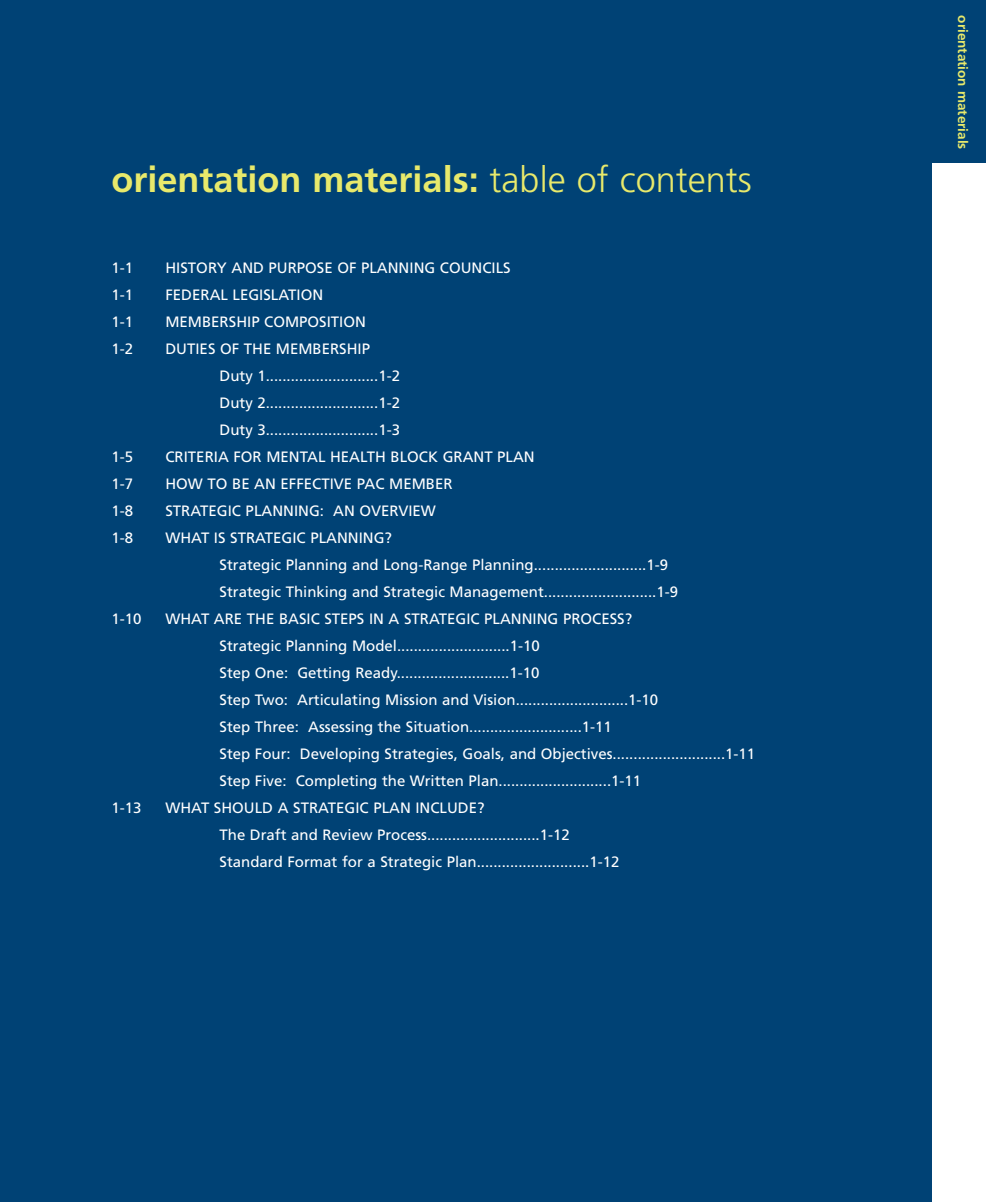
<style>
.page{position:relative;width:986px;height:1202px;background:#004275}
.page>*{position:absolute;margin:0;border:0;box-sizing:border-box;transform-origin:0 0}
.t1{font:700 36px "Frutiger";color:#e8e96b}
.t2{font:15px/27px "Frutiger";color:#fff}
.t3{font:700 13.5px "Frutiger";color:#e8e96b}
.s1{font-weight:300}
</style>
<div class="page">
<div style="left:932px;top:163px;width:54px;height:1039px;background:#fff"></div>
<h1 class="t1" style="left:111px;top:165px;width:641px">orientation materials: <span class="s1">table of contents</span></h1>
<p class="t2" style="left:111px;top:255px;width:23px">1-1</p>
<p class="t2" style="left:165px;top:255px;width:347px">HISTORY AND PURPOSE OF PLANNING COUNCILS</p>
<p class="t2" style="left:111px;top:282px;width:23px">1-1</p>
<p class="t2" style="left:165px;top:282px;width:159px">FEDERAL LEGISLATION</p>
<p class="t2" style="left:111px;top:309px;width:23px">1-1</p>
<p class="t2" style="left:165px;top:309px;width:202px">MEMBERSHIP COMPOSITION</p>
<p class="t2" style="left:111px;top:336px;width:23px">1-2</p>
<p class="t2" style="left:219px;top:336px;width:182px;text-indent:-54px">DUTIES OF THE MEMBERSHIP Duty 1...........................1-2<br>Duty 2...........................1-2<br>Duty 3...........................1-3</p>
<p class="t2" style="left:111px;top:444px;width:23px">1-5</p>
<p class="t2" style="left:165px;top:444px;width:371px">CRITERIA FOR MENTAL HEALTH BLOCK GRANT PLAN</p>
<p class="t2" style="left:111px;top:471px;width:23px">1-7</p>
<p class="t2" style="left:165px;top:471px;width:288px">HOW TO BE AN EFFECTIVE PAC MEMBER</p>
<p class="t2" style="left:111px;top:498px;width:23px">1-8</p>
<p class="t2" style="left:165px;top:498px;width:272px">STRATEGIC PLANNING: AN OVERVIEW</p>
<p class="t2" style="left:111px;top:525px;width:23px">1-8</p>
<p class="t2" style="left:219px;top:525px;width:460px;text-indent:-54px">WHAT IS STRATEGIC PLANNING?<br>Strategic Planning and Long-Range Planning...........................1-9<br>Strategic Thinking and Strategic Management...........................1-9</p>
<p class="t2" style="left:111px;top:606px;width:32px">1-10</p>
<p class="t2" style="left:219px;top:606px;width:537px;text-indent:-54px">WHAT ARE THE BASIC STEPS IN A STRATEGIC PLANNING PROCESS?<br>Strategic Planning Model...........................1-10<br>Step One: Getting Ready...........................1-10<br>Step Two: Articulating Mission and Vision...........................1-10<br>Step Three: Assessing the Situation...........................1-11<br>Step Four: Developing Strategies, Goals, and Objectives...........................1-11<br>Step Five: Completing the Written Plan...........................1-11</p>
<p class="t2" style="left:111px;top:795px;width:32px">1-13</p>
<p class="t2" style="left:219px;top:795px;width:401px;text-indent:-54px">WHAT SHOULD A STRATEGIC PLAN INCLUDE?<br>The Draft and Review Process...........................1-12<br>Standard Format for a Strategic Plan...........................1-12</p>
<p class="t3" style="left:968px;top:15px;width:135px;rotate:90deg">orientation materials</p>
</div>
